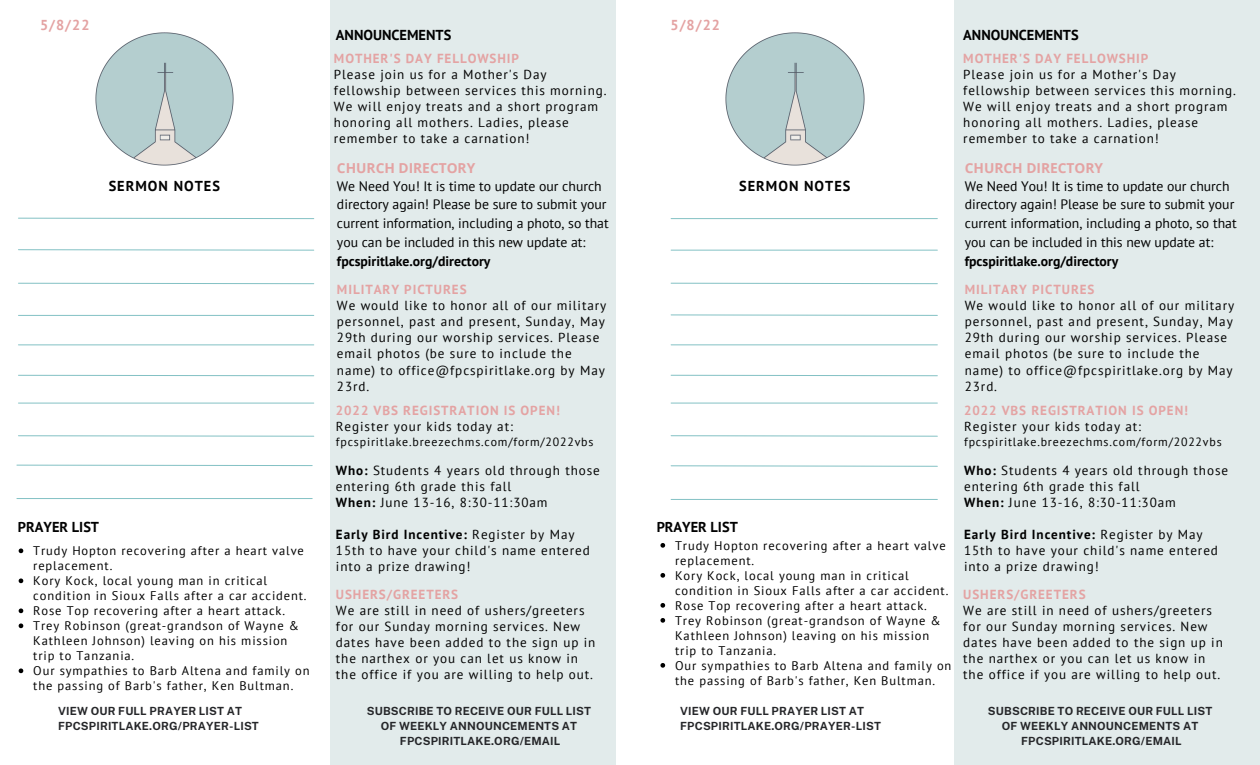
<style>
.page{position:relative;width:1260px;height:765px;background:#fff}
.page>*{position:absolute;margin:0;border:0;box-sizing:border-box;transform-origin:0 0}
.t1{font:700 14.38px "PT Sans";color:#000}
.t2{font:700 14.38px "PT Sans";letter-spacing:.07em;color:#000}
.t3{font:700 14.38px "PT Sans";color:#e4a3a3}
.t4{font:13.75px/18.8px "PT Sans";color:#000}
.t5{font:700 13.75px "Open Sans";color:#e4a3a3}
.t6{font:13.12px/16px "PT Sans";letter-spacing:.07em;color:#000}
.t7{font:700 13.12px "PT Sans";letter-spacing:.07em;color:#e4a3a3}
.t8{font:12.5px/15px "PT Sans";letter-spacing:.07em;color:#000}
.t9{font:11.88px "PT Sans";letter-spacing:.07em;color:#000}
.t10{font:700 11.25px/15px "Public Sans";letter-spacing:.015em;color:#252629}
.s1{font-weight:700}
</style>
<div class="page">
<div style="left:330px;top:0;width:286px;height:765px;background:#e2ebeb"></div>
<svg style="left:19px;top:548px;width:4px;height:5px"></svg>
<svg style="left:19px;top:578px;width:4px;height:5px"></svg>
<svg style="left:19px;top:608px;width:4px;height:5px"></svg>
<svg style="left:19px;top:623px;width:4px;height:5px"></svg>
<svg style="left:19px;top:668px;width:4px;height:5px"></svg>
<img style="left:95px;top:32px;width:139px;height:134px">
<svg style="left:18px;top:249px;width:297px;height:2px"></svg>
<svg style="left:18px;top:282px;width:297px;height:3px"></svg>
<hr style="left:18px;top:315px;width:296px;height:1px;background:#83c1c4">
<hr style="left:18px;top:344px;width:296px;height:1px;background:#83c1c4">
<svg style="left:18px;top:374px;width:297px;height:3px"></svg>
<hr style="left:18px;top:403px;width:296px;height:1px;background:#83c1c4">
<svg style="left:18px;top:435px;width:297px;height:2px"></svg>
<svg style="left:18px;top:217px;width:297px;height:3px"></svg>
<div style="left:954px;top:0;width:306px;height:765px;background:#e2ebeb"></div>
<img style="left:725px;top:32px;width:140px;height:134px">
<hr style="left:671px;top:250px;width:266px;height:1px;background:#83c1c4">
<svg style="left:670px;top:282px;width:268px;height:3px"></svg>
<svg style="left:670px;top:314px;width:268px;height:2px"></svg>
<hr style="left:671px;top:344px;width:266px;height:1px;background:#83c1c4">
<svg style="left:670px;top:374px;width:268px;height:3px"></svg>
<hr style="left:671px;top:403px;width:266px;height:1px;background:#83c1c4">
<svg style="left:670px;top:435px;width:268px;height:2px"></svg>
<hr style="left:671px;top:218px;width:266px;height:1px;background:#83c1c4">
<svg style="left:16px;top:464px;width:297px;height:2px"></svg>
<hr style="left:17px;top:498px;width:295px;height:1px;background:#83c1c4">
<svg style="left:670px;top:465px;width:268px;height:2px"></svg>
<hr style="left:671px;top:499px;width:266px;height:1px;background:#83c1c4">
<svg style="left:660px;top:543px;width:5px;height:5px"></svg>
<svg style="left:660px;top:573px;width:5px;height:5px"></svg>
<svg style="left:660px;top:603px;width:5px;height:5px"></svg>
<svg style="left:660px;top:618px;width:5px;height:5px"></svg>
<svg style="left:660px;top:663px;width:5px;height:5px"></svg>
<p class="t3" style="left:40px;top:16px;width:51px">5/8/22</p>
<p class="t1" style="left:336px;top:25px;width:117px">ANNOUNCEMENTS</p>
<p class="t3" style="left:671px;top:16px;width:51px">5/8/22</p>
<p class="t1" style="left:963px;top:25px;width:117px">ANNOUNCEMENTS</p>
<p class="t2" style="left:109px;top:176px;width:113px">SERMON NOTES</p>
<p class="t7" style="left:334px;top:50px;width:187px">MOTHER'S DAY FELLOWSHIP</p>
<p class="t6" style="left:334px;top:66px;width:274px">Please join us for a Mother's Day fellowship between services this morning.<br>We will enjoy treats and a short program honoring all mothers. Ladies, please remember to take a carnation!</p>
<p class="t5" style="left:337px;top:158px;width:140px">CHURCH DIRECTORY</p>
<p class="t4" style="left:337px;top:176px;width:273px">We Need You! It is time to update our church directory again! Please be sure to submit your current information, including a photo, so that you can be included in this new update at: <span class="s1">fpcspiritlake.org/directory</span></p>
<p class="t7" style="left:337px;top:281px;width:131px">MILITARY PICTURES</p>
<p class="t6" style="left:337px;top:297px;width:271px">We would like to honor all of our military personnel, past and present, Sunday, May 29th during our worship services. Please email photos (be sure to include the name) to office@fpcspiritlake.org by May 23rd.</p>
<p class="t2" style="left:739px;top:176px;width:113px">SERMON NOTES</p>
<p class="t7" style="left:963px;top:50px;width:187px">MOTHER'S DAY FELLOWSHIP</p>
<p class="t6" style="left:963px;top:66px;width:274px">Please join us for a Mother's Day fellowship between services this morning.<br>We will enjoy treats and a short program honoring all mothers. Ladies, please remember to take a carnation!</p>
<p class="t5" style="left:965px;top:158px;width:140px">CHURCH DIRECTORY</p>
<p class="t4" style="left:965px;top:176px;width:273px">We Need You! It is time to update our church directory again! Please be sure to submit your current information, including a photo, so that you can be included in this new update at: <span class="s1">fpcspiritlake.org/directory</span></p>
<p class="t7" style="left:965px;top:281px;width:131px">MILITARY PICTURES</p>
<p class="t6" style="left:965px;top:297px;width:271px">We would like to honor all of our military personnel, past and present, Sunday, May 29th during our worship services. Please email photos (be sure to include the name) to office@fpcspiritlake.org by May 23rd.</p>
<p class="t1" style="left:18px;top:517px;width:83px">PRAYER LIST</p>
<p class="t8" style="left:33px;top:543px;width:272px">Trudy Hopton recovering after a heart valve replacement.</p>
<p class="t8" style="left:33px;top:573px;width:275px">Kory Kock, local young man in critical condition in Sioux Falls after a car accident.</p>
<p class="t8" style="left:33px;top:603px;width:253px">Rose Top recovering after a heart attack.</p>
<p class="t8" style="left:33px;top:618px;width:267px">Trey Robinson (great-grandson of Wayne &amp;<br>Kathleen Johnson) leaving on his mission trip to Tanzania.</p>
<p class="t8" style="left:33px;top:663px;width:278px">Our sympathies to Barb Altena and family on the passing of Barb's father, Ken Bultman.</p>
<p class="t7" style="left:336px;top:402px;width:225px">2022 VBS REGISTRATION IS OPEN!</p>
<p class="t6" style="left:336px;top:419px;width:179px">Register your kids today at:</p>
<p class="t9" style="left:336px;top:434px;width:259px">fpcspiritlake.breezechms.com/form/2022vbs</p>
<p class="t6" style="left:336px;top:463px;width:265px"><span class="s1">Who:</span> Students 4 years old through those entering 6th grade this fall</p>
<p class="t6" style="left:336px;top:494px;width:213px"><span class="s1">When:</span> June 13-16, 8:30-11:30am</p>
<p class="t6" style="left:336px;top:526px;width:255px"><span class="s1">Early Bird Incentive:</span> Register by May<br>15th to have your child's name entered into a prize drawing!</p>
<p class="t7" style="left:336px;top:586px;width:124px">USHERS/GREETERS</p>
<p class="t6" style="left:336px;top:602px;width:261px">We are still in need of ushers/greeters for our Sunday morning services. New dates have been added to the sign up in the narthex or you can let us know in the office if you are willing to help out.</p>
<p class="t1" style="left:657px;top:517px;width:83px">PRAYER LIST</p>
<p class="t8" style="left:675px;top:537px;width:272px">Trudy Hopton recovering after a heart valve replacement.</p>
<p class="t8" style="left:675px;top:567px;width:275px">Kory Kock, local young man in critical condition in Sioux Falls after a car accident.</p>
<p class="t8" style="left:675px;top:597px;width:253px">Rose Top recovering after a heart attack.</p>
<p class="t8" style="left:675px;top:612px;width:267px">Trey Robinson (great-grandson of Wayne &amp;<br>Kathleen Johnson) leaving on his mission trip to Tanzania.</p>
<p class="t8" style="left:675px;top:657px;width:278px">Our sympathies to Barb Altena and family on the passing of Barb's father, Ken Bultman.</p>
<p class="t7" style="left:964px;top:402px;width:225px">2022 VBS REGISTRATION IS OPEN!</p>
<p class="t6" style="left:964px;top:419px;width:179px">Register your kids today at:</p>
<p class="t9" style="left:964px;top:434px;width:259px">fpcspiritlake.breezechms.com/form/2022vbs</p>
<p class="t6" style="left:964px;top:463px;width:265px"><span class="s1">Who:</span> Students 4 years old through those entering 6th grade this fall</p>
<p class="t6" style="left:964px;top:494px;width:213px"><span class="s1">When:</span> June 13-16, 8:30-11:30am</p>
<p class="t6" style="left:964px;top:526px;width:255px"><span class="s1">Early Bird Incentive:</span> Register by May<br>15th to have your child's name entered into a prize drawing!</p>
<p class="t7" style="left:963px;top:586px;width:124px">USHERS/GREETERS</p>
<p class="t6" style="left:963px;top:602px;width:261px">We are still in need of ushers/greeters for our Sunday morning services. New dates have been added to the sign up in the narthex or you can let us know in the office if you are willing to help out.</p>
<p class="t10" style="left:58px;top:703px;width:202px">VIEW OUR FULL PRAYER LIST AT<br>FPCSPIRITLAKE.ORG/PRAYER-LIST</p>
<p class="t10" style="left:367px;top:703px;width:226px">SUBSCRIBE TO RECEIVE OUR FULL LIST</p>
<p class="t10" style="left:381px;top:718px;width:198px">OF WEEKLY ANNOUNCEMENTS AT</p>
<p class="t10" style="left:400px;top:733px;width:162px">FPCSPIRITLAKE.ORG/EMAIL</p>
<p class="t10" style="left:680px;top:703px;width:202px">VIEW OUR FULL PRAYER LIST AT<br>FPCSPIRITLAKE.ORG/PRAYER-LIST</p>
<p class="t10" style="left:988px;top:703px;width:226px">SUBSCRIBE TO RECEIVE OUR FULL LIST</p>
<p class="t10" style="left:1002px;top:718px;width:198px">OF WEEKLY ANNOUNCEMENTS AT</p>
<p class="t10" style="left:1021px;top:733px;width:162px">FPCSPIRITLAKE.ORG/EMAIL</p>
</div>
